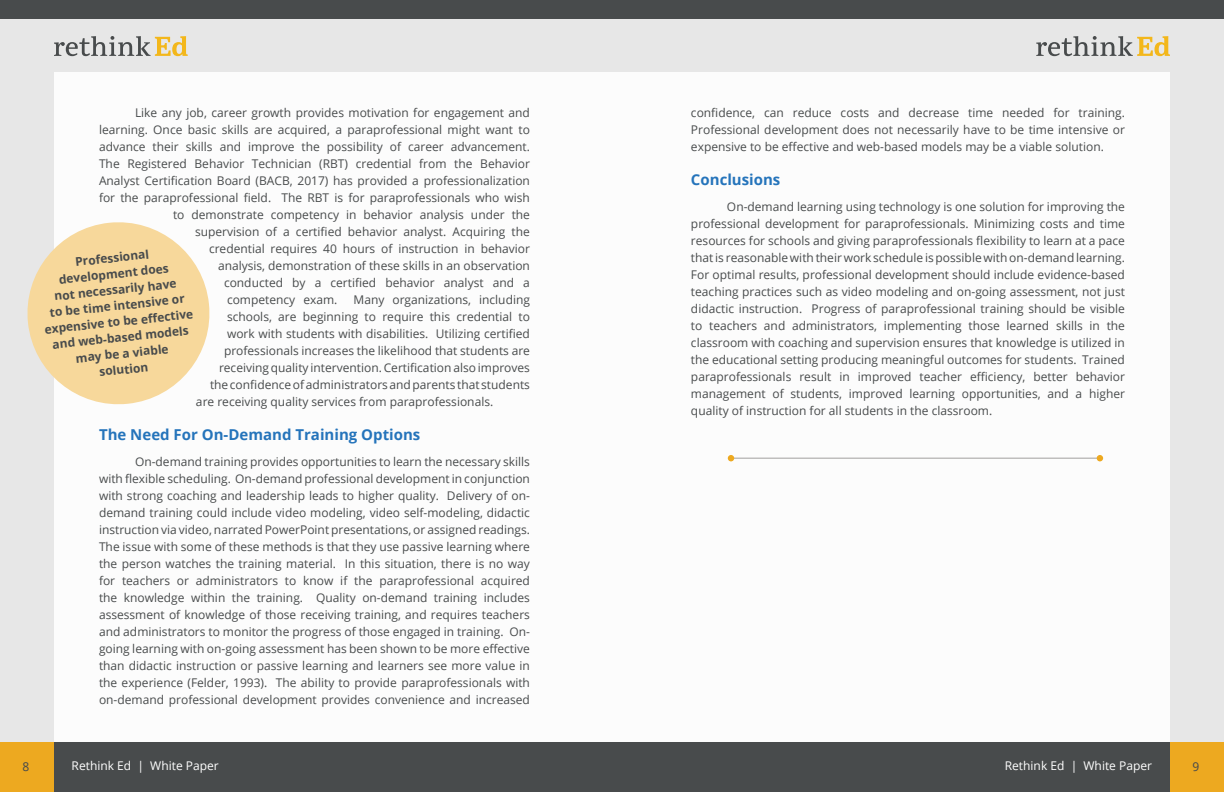
<style>
.page{position:relative;width:1224px;height:792px;background:#fff}
.page>*{position:absolute;margin:0;border:0;box-sizing:border-box;transform-origin:0 0}
.t1{font:700 15px "Open Sans";color:#2574bb}
.t2{font:12px/17px "Open Sans";color:#484b4c;text-align:justify}
.t3{font:700 12px/16px "Open Sans";color:#484b4c;text-align:center}
.t4{font:12px "Open Sans";color:#fff}
.t5{font:12px "Noto Sans";color:#484b4c}
</style>
<div class="page">
<div style="left:0;top:19px;width:1224px;height:728px;background:#e7e7e7"></div>
<div style="left:54px;top:72px;width:1116px;height:670px;background:#fff"></div>
<div style="left:54px;top:742px;width:1116px;height:50px;background:#484b4c"></div>
<div style="left:0;top:742px;width:54px;height:50px;background:#eda920"></div>
<div style="left:1170px;top:742px;width:54px;height:50px;background:#eda920"></div>
<svg style="left:54px;top:36px;width:134px;height:20px"></svg>
<svg style="left:1036px;top:36px;width:134px;height:20px"></svg>
<div style="left:0;top:0;width:1224px;height:19px;background:#484b4c"></div>
<svg style="left:27px;top:222px;width:183px;height:183px"></svg>
<hr style="left:730px;top:458px;width:370px;height:1px;background:#b3b2b1">
<svg style="left:728px;top:455px;width:6px;height:6px"></svg>
<svg style="left:1097px;top:455px;width:6px;height:6px"></svg>
<p class="t2" style="left:135px;top:104px;width:397px">Like any job, career growth provides motivation for engagement and</p>
<p class="t2" style="left:99px;top:121px;width:433px">learning. Once basic skills are acquired, a paraprofessional might want to</p>
<p class="t2" style="left:99px;top:138px;width:433px">advance their skills and improve the possibility of career advancement.</p>
<p class="t2" style="left:99px;top:155px;width:433px">The Registered Behavior Technician (RBT) credential from the Behavior</p>
<p class="t2" style="left:99px;top:172px;width:433px">Analyst Certification Board (BACB, 2017) has provided a professionalization</p>
<p class="t2" style="left:99px;top:189px;width:433px">for the paraprofessional field. The RBT is for paraprofessionals who wish</p>
<p class="t2" style="left:173px;top:206px;width:359px">to demonstrate competency in behavior analysis under the</p>
<p class="t2" style="left:195px;top:223px;width:337px">supervision of a certified behavior analyst. Acquiring the</p>
<p class="t2" style="left:209px;top:240px;width:323px">credential requires 40 hours of instruction in behavior</p>
<p class="t2" style="left:218px;top:257px;width:314px">analysis, demonstration of these skills in an observation</p>
<p class="t2" style="left:224px;top:274px;width:307px">conducted by a certified behavior analyst and a</p>
<p class="t2" style="left:227px;top:291px;width:112px">competency exam.</p>
<p class="t2" style="left:354px;top:291px;width:178px">Many organizations, including</p>
<p class="t2" style="left:227px;top:308px;width:305px">schools, are beginning to require this credential to</p>
<p class="t2" style="left:227px;top:325px;width:305px">work with students with disabilities. Utilizing certified</p>
<p class="t2" style="left:224px;top:342px;width:308px">professionals increases the likelihood that students are</p>
<p class="t2" style="left:219px;top:359px;width:313px">receiving quality intervention. Certification also improves</p>
<p class="t2" style="left:210px;top:376px;width:322px">the confidence of administrators and parents that students</p>
<p class="t2" style="left:196px;top:393px;width:299px">are receiving quality services from paraprofessionals.</p>
<p class="t1" style="left:99px;top:424px;width:323px">The Need For On-Demand Training Options</p>
<p class="t2" style="left:99px;top:453px;width:433px;text-indent:36px">On-demand training provides opportunities to learn the necessary skills with flexible scheduling. On-demand professional development in conjunction with strong coaching and leadership leads to higher quality. Delivery of on&shy;demand training could include video modeling, video self-modeling, didactic instruction via video, narrated PowerPoint presentations, or assigned readings.<br>The issue with some of these methods is that they use passive learning where the person watches the training material. In this situation, there is no way for teachers or administrators to know if the paraprofessional acquired the knowledge within the training. Quality on-demand training includes assessment of knowledge of those receiving training, and requires teachers and administrators to monitor the progress of those engaged in training. On&shy;going learning with on-going assessment has been shown to be more effective than didactic instruction or passive learning and learners see more value in the experience (Felder, 1993). The ability to provide paraprofessionals with on-demand professional development provides convenience and increased</p>
<p class="t3" style="left:37px;top:257px;width:151px;rotate:-6deg">Professional development does<br>not necessarily have<br>to be time intensive or expensive to be effective and web-based models may be a viable<br>solution</p>
<p class="t2" style="left:691px;top:104px;width:436px">confidence, can reduce costs and decrease time needed for training.<br>Professional development does not necessarily have to be time intensive or expensive to be effective and web-based models may be a viable solution.</p>
<p class="t1" style="left:691px;top:169px;width:91px">Conclusions</p>
<p class="t2" style="left:691px;top:198px;width:436px;text-indent:36px">On-demand learning using technology is one solution for improving the professional development for paraprofessionals. Minimizing costs and time resources for schools and giving paraprofessionals flexibility to learn at a pace that is reasonable with their work schedule is possible with on-demand learning.<br>For optimal results, professional development should include evidence-based teaching practices such as video modeling and on-going assessment, not just didactic instruction. Progress of paraprofessional training should be visible to teachers and administrators, implementing those learned skills in the classroom with coaching and supervision ensures that knowledge is utilized in the educational setting producing meaningful outcomes for students. Trained paraprofessionals result in improved teacher efficiency, better behavior management of students, improved learning opportunities, and a higher quality of instruction for all students in the classroom.</p>
<p class="t5" style="left:23px;top:758px;width:8px">8</p>
<p class="t4" style="left:72px;top:758px;width:149px">Rethink Ed | White Paper</p>
<p class="t4" style="left:1005px;top:758px;width:149px">Rethink Ed | White Paper</p>
<p class="t5" style="left:1193px;top:758px;width:8px">9</p>
</div>
